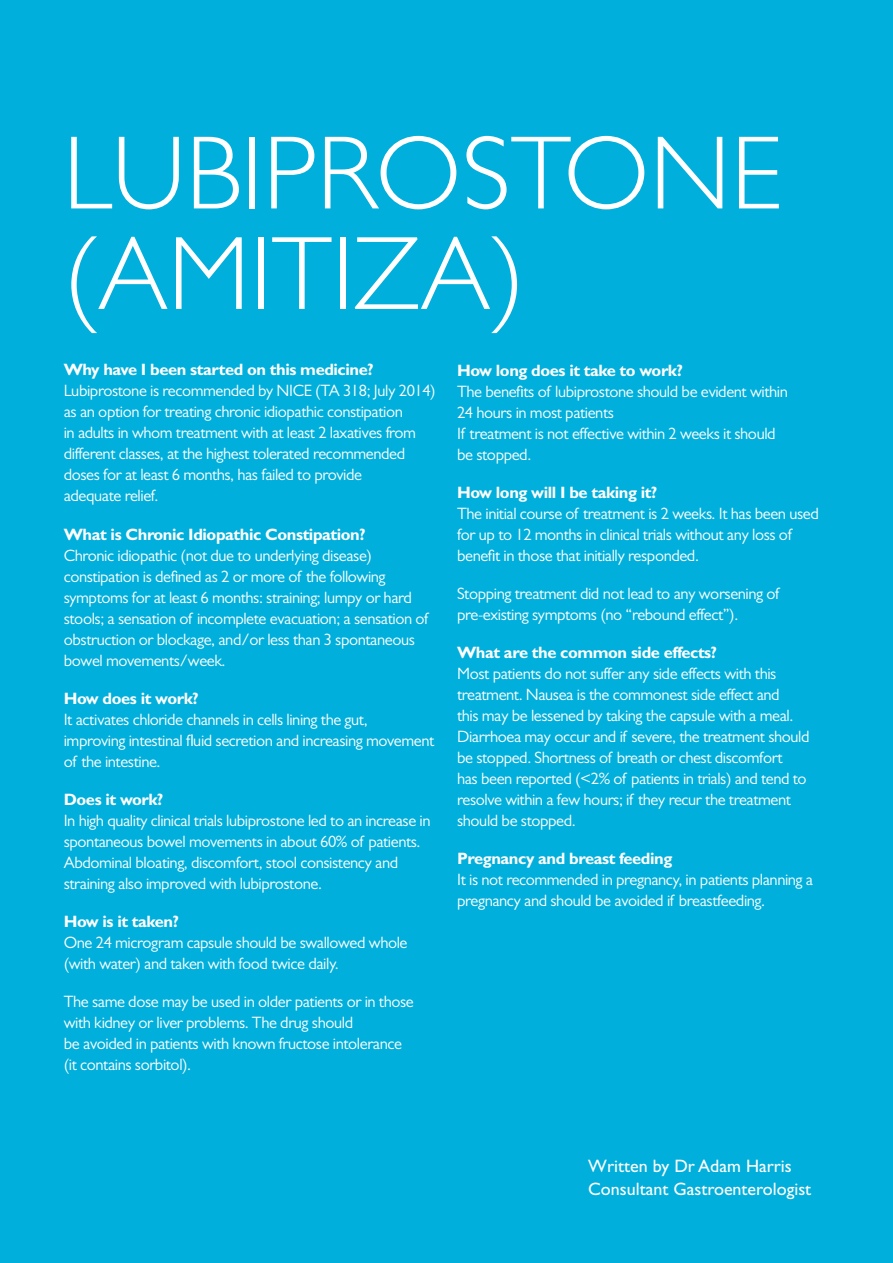
<style>
.page{position:relative;width:893px;height:1263px;background:#00afdb}
.page>*{position:absolute;margin:0;border:0;box-sizing:border-box;transform-origin:0 0}
.t1{font:300 105px/100.5px "Gill Sans";color:#fff}
.t2{font:18px/22.5px "Gill Sans";color:#fff}
.t3{font:16.5px/21px "Gill Sans";letter-spacing:-.025em;color:#fff}
.t4{font:700 16.5px "Gill Sans";letter-spacing:-.025em;color:#fff}
</style>
<div class="page">
<h1 class="t1" style="left:63px;top:123px;width:721px">LUBIPROSTONE (AMITIZA)</h1>
<p class="t4" style="left:64px;top:360px;width:311px">Why have I been started on this medicine?</p>
<p class="t3" style="left:64px;top:380px;width:373px">Lubiprostone is recommended by NICE (TA 318; July 2014) as an option for treating chronic idiopathic constipation<br>in adults in whom treatment with at least 2 laxatives from different classes, at the highest tolerated recommended doses for at least 6 months, has failed to provide<br>adequate relief.</p>
<p class="t4" style="left:64px;top:524px;width:303px">What is Chronic Idiopathic Constipation?</p>
<p class="t3" style="left:64px;top:544px;width:366px">Chronic idiopathic (not due to underlying disease) constipation is defined as 2 or more of the following symptoms for at least 6 months: straining; lumpy or hard stools; a sensation of incomplete evacuation; a sensation of obstruction or blockage, and/or less than 3 spontaneous bowel movements/week.</p>
<p class="t4" style="left:64px;top:688px;width:136px">How does it work?</p>
<p class="t3" style="left:64px;top:708px;width:372px">It activates chloride channels in cells lining the gut,<br>improving intestinal fluid secretion and increasing movement of the intestine.</p>
<p class="t4" style="left:64px;top:789px;width:101px">Does it work?</p>
<p class="t3" style="left:64px;top:809px;width:368px">In high quality clinical trials lubiprostone led to an increase in spontaneous bowel movements in about 60% of patients.<br>Abdominal bloating, discomfort, stool consistency and straining also improved with lubiprostone.</p>
<p class="t4" style="left:64px;top:911px;width:117px">How is it taken?</p>
<p class="t3" style="left:64px;top:931px;width:345px">One 24 microgram capsule should be swallowed whole (with water) and taken with food twice daily.</p>
<p class="t3" style="left:64px;top:990px;width:352px">The same dose may be used in older patients or in those with kidney or liver problems. The drug should<br>be avoided in patients with known fructose intolerance (it contains sorbitol).</p>
<p class="t4" style="left:457px;top:360px;width:227px">How long does it take to work?</p>
<p class="t3" style="left:457px;top:380px;width:332px">The benefits of lubiprostone should be evident within 24 hours in most patients<br>If treatment is not effective within 2 weeks it should be stopped.</p>
<p class="t4" style="left:457px;top:482px;width:202px">How long will I be taking it?</p>
<p class="t3" style="left:457px;top:502px;width:363px">The initial course of treatment is 2 weeks. It has been used for up to 12 months in clinical trials without any loss of benefit in those that initially responded.</p>
<p class="t3" style="left:457px;top:582px;width:324px">Stopping treatment did not lead to any worsening of pre-existing symptoms (no “rebound effect”).</p>
<p class="t4" style="left:457px;top:642px;width:261px">What are the common side effects?</p>
<p class="t3" style="left:457px;top:663px;width:354px">Most patients do not suffer any side effects with this treatment. Nausea is the commonest side effect and<br>this may be lessened by taking the capsule with a meal.<br>Diarrhoea may occur and if severe, the treatment should be stopped. Shortness of breath or chest discomfort<br>has been reported (&lt;2% of patients in trials) and tend to resolve within a few hours; if they recur the treatment should be stopped.</p>
<p class="t4" style="left:457px;top:848px;width:217px">Pregnancy and breast feeding</p>
<p class="t3" style="left:457px;top:869px;width:358px">It is not recommended in pregnancy, in patients planning a pregnancy and should be avoided if breastfeeding.</p>
<p class="t2" style="left:588px;top:1155px;width:225px">Written by Dr Adam Harris<br>Consultant Gastroenterologist</p>
</div>
